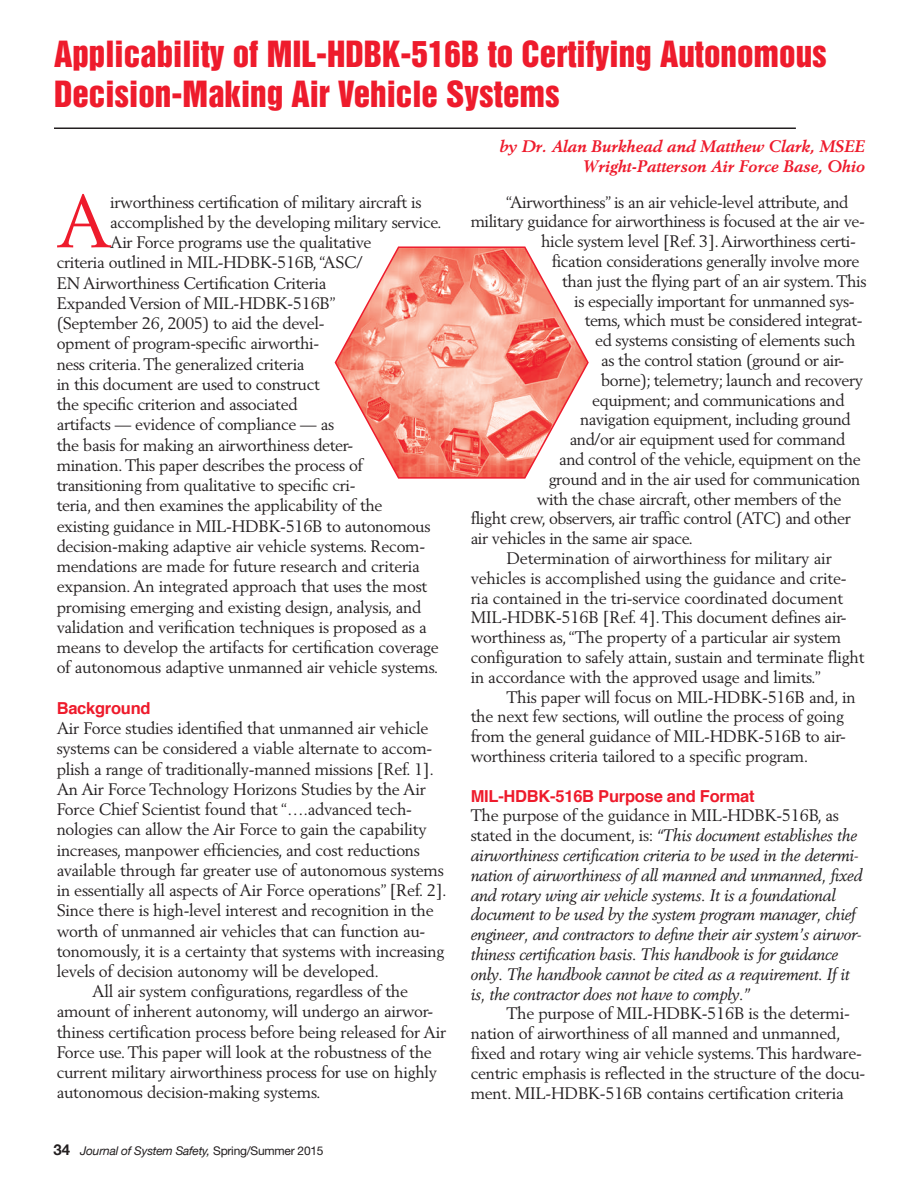
<style>
.page{position:relative;width:918px;height:1188px;background:#fff}
.page>*{position:absolute;margin:0;border:0;box-sizing:border-box;transform-origin:0 0}
.t1{font:72.3px "Berling";color:#ee1b2c}
.t2{font:33px/40.5px "Helvetica Inserat";color:#ee1b2c}
.t3{font:16.5px/19.8px "Berling";letter-spacing:-.015em;color:#231f20}
.t4{font:italic 16.5px/19.8px "Berling";letter-spacing:-.015em;color:#231f20}
.t5{font:italic 700 16.5px/19.8px "Berling";color:#ee1b2c;text-align:right}
.t6{font:700 16.5px "Helvetica";letter-spacing:-.015em;color:#ee1b2c}
.t7{font:italic 12px "Helvetica Neue";letter-spacing:-.02em;color:#231f20}
.s1{font-style:normal}
.s2{font-weight:700;font-style:normal;font-size:15px}
</style>
<div class="page">
<hr style="left:54px;top:128px;width:742px;height:1px;background:#231f20">
<svg style="left:334px;top:246px;width:255px;height:233px"></svg>
<h2 class="t2" style="left:54px;top:34px;width:774px">Applicability of MIL-HDBK-516B to Certifying Autonomous<br>Decision-Making Air Vehicle Systems</h2>
<p class="t5" style="left:499px;top:136px;width:367px">by Dr. Alan Burkhead and Matthew Clark, MSEE<br>Wright-Patterson Air Force Base, Ohio</p>
<p class="t3" style="left:506px;top:192px;width:344px">“Airworthiness” is an air vehicle-level attribute, and</p>
<p class="t3" style="left:471px;top:212px;width:396px">military guidance for airworthiness is focused at the air ve-</p>
<p class="t3" style="left:541px;top:231px;width:316px">hicle system level [Ref. 3]. Airworthiness certi-</p>
<p class="t3" style="left:552px;top:251px;width:309px">fication considerations generally involve more</p>
<p class="t3" style="left:562px;top:271px;width:306px">than just the flying part of an air system. This</p>
<p class="t3" style="left:574px;top:291px;width:282px">is especially important for unmanned sys-</p>
<p class="t3" style="left:585px;top:311px;width:280px">tems, which must be considered integrat-</p>
<p class="t3" style="left:595px;top:330px;width:262px">ed systems consisting of elements such</p>
<p class="t3" style="left:601px;top:350px;width:245px">as the control station (ground or air-</p>
<p class="t3" style="left:601px;top:370px;width:263px">borne); telemetry; launch and recovery</p>
<p class="t3" style="left:592px;top:390px;width:254px">equipment; and communications and</p>
<p class="t3" style="left:580px;top:410px;width:272px">navigation equipment, including ground</p>
<p class="t3" style="left:570px;top:429px;width:277px">and/or air equipment used for command</p>
<p class="t3" style="left:559px;top:449px;width:303px">and control of the vehicle, equipment on the</p>
<p class="t3" style="left:549px;top:469px;width:313px">ground and in the air used for communication</p>
<p class="t3" style="left:537px;top:489px;width:306px">with the chase aircraft, other members of the</p>
<p class="t3" style="left:471px;top:509px;width:382px">flight crew, observers, air traffic control (ATC) and other</p>
<p class="t3" style="left:471px;top:528px;width:224px">air vehicles in the same air space.</p>
<p class="t3" style="left:506px;top:548px;width:327px">Determination of airworthiness for military air</p>
<p class="t3" style="left:471px;top:568px;width:377px">vehicles is accomplished using the guidance and crite-</p>
<p class="t3" style="left:471px;top:588px;width:374px">ria contained in the tri-service coordinated document</p>
<p class="t3" style="left:471px;top:608px;width:378px">MIL-HDBK-516B [Ref. 4]. This document defines air-</p>
<p class="t3" style="left:471px;top:627px;width:372px">worthiness as, “The property of a particular air system</p>
<p class="t3" style="left:471px;top:647px;width:395px">configuration to safely attain, sustain and terminate flight</p>
<p class="t3" style="left:471px;top:667px;width:352px">in accordance with the approved usage and limits.”</p>
<p class="t3" style="left:506px;top:687px;width:351px">This paper will focus on MIL-HDBK-516B and, in</p>
<p class="t3" style="left:471px;top:707px;width:375px">the next few sections, will outline the process of going</p>
<p class="t3" style="left:471px;top:726px;width:377px">from the general guidance of MIL-HDBK-516B to air-</p>
<p class="t3" style="left:471px;top:746px;width:339px">worthiness criteria tailored to a specific program.</p>
<p class="t6" style="left:471px;top:783px;width:285px">MIL-HDBK-516B Purpose and Format</p>
<p class="t4" style="left:471px;top:806px;width:393px"><span class="s1">The purpose of the guidance in MIL-HDBK-516B, as stated in the document, is:</span> “This document establishes the airworthiness certification criteria to be used in the determi&shy;nation of airworthiness of all manned and unmanned, fixed and rotary wing air vehicle systems. It is a foundational document to be used by the system program manager, chief engineer, and contractors to define their air system’s airwor&shy;thiness certification basis. This handbook is for guidance only. The handbook cannot be cited as a requirement. If it is, the contractor does not have to comply.”</p>
<p class="t3" style="left:471px;top:1004px;width:396px;text-indent:36px">The purpose of MIL-HDBK-516B is the determi&shy;nation of airworthiness of all manned and unmanned, fixed and rotary wing air vehicle systems. This hardware&shy;centric emphasis is reflected in the structure of the docu&shy;ment. MIL-HDBK-516B contains certification criteria</p>
<h1 class="t1" style="left:57px;top:178px;width:56px">A</h1>
<p class="t3" style="left:110px;top:192px;width:313px">irworthiness certification of military aircraft is</p>
<p class="t3" style="left:110px;top:212px;width:333px">accomplished by the developing military service.</p>
<p class="t3" style="left:110px;top:232px;width:263px">Air Force programs use the qualitative</p>
<p class="t3" style="left:57px;top:253px;width:307px">criteria outlined in MIL-HDBK-516B, “ASC/</p>
<p class="t3" style="left:57px;top:273px;width:271px">EN Airworthiness Certification Criteria</p>
<p class="t3" style="left:57px;top:293px;width:280px">Expanded Version of MIL-HDBK-516B”</p>
<p class="t3" style="left:57px;top:313px;width:269px">(September 26, 2005) to aid the devel-</p>
<p class="t3" style="left:57px;top:333px;width:264px">opment of program-specific airworthi-</p>
<p class="t3" style="left:57px;top:354px;width:249px">ness criteria. The generalized criteria</p>
<p class="t3" style="left:57px;top:374px;width:265px">in this document are used to construct</p>
<p class="t3" style="left:57px;top:394px;width:242px">the specific criterion and associated</p>
<p class="t3" style="left:57px;top:414px;width:279px">artifacts — evidence of compliance — as</p>
<p class="t3" style="left:57px;top:435px;width:298px">the basis for making an airworthiness deter-</p>
<p class="t3" style="left:57px;top:455px;width:308px">mination. This paper describes the process of</p>
<p class="t3" style="left:57px;top:475px;width:300px">transitioning from qualitative to specific cri-</p>
<p class="t3" style="left:57px;top:495px;width:327px">teria, and then examines the applicability of the</p>
<p class="t3" style="left:57px;top:516px;width:375px">existing guidance in MIL-HDBK-516B to autonomous</p>
<p class="t3" style="left:57px;top:536px;width:370px">decision-making adaptive air vehicle systems. Recom-</p>
<p class="t3" style="left:57px;top:556px;width:365px">mendations are made for future research and criteria</p>
<p class="t3" style="left:57px;top:576px;width:372px">expansion. An integrated approach that uses the most</p>
<p class="t3" style="left:57px;top:597px;width:366px">promising emerging and existing design, analysis, and</p>
<p class="t3" style="left:57px;top:617px;width:372px">validation and verification techniques is proposed as a</p>
<p class="t3" style="left:57px;top:637px;width:384px">means to develop the artifacts for certification coverage</p>
<p class="t3" style="left:57px;top:657px;width:383px">of autonomous adaptive unmanned air vehicle systems.</p>
<p class="t6" style="left:57px;top:695px;width:96px">Background</p>
<p class="t3" style="left:57px;top:718px;width:373px">Air Force studies identified that unmanned air vehicle</p>
<p class="t3" style="left:57px;top:738px;width:377px">systems can be considered a viable alternate to accom-</p>
<p class="t3" style="left:57px;top:759px;width:379px">plish a range of traditionally-manned missions [Ref. 1].</p>
<p class="t3" style="left:57px;top:779px;width:371px">An Air Force Technology Horizons Studies by the Air</p>
<p class="t3" style="left:57px;top:799px;width:357px">Force Chief Scientist found that “….advanced tech-</p>
<p class="t3" style="left:57px;top:819px;width:372px">nologies can allow the Air Force to gain the capability</p>
<p class="t3" style="left:57px;top:840px;width:365px">increases, manpower efficiencies, and cost reductions</p>
<p class="t3" style="left:57px;top:860px;width:389px">available through far greater use of autonomous systems</p>
<p class="t3" style="left:57px;top:880px;width:392px">in essentially all aspects of Air Force operations” [Ref. 2].</p>
<p class="t3" style="left:57px;top:900px;width:378px">Since there is high-level interest and recognition in the</p>
<p class="t3" style="left:57px;top:921px;width:370px">worth of unmanned air vehicles that can function au-</p>
<p class="t3" style="left:57px;top:941px;width:389px">tonomously, it is a certainty that systems with increasing</p>
<p class="t3" style="left:57px;top:961px;width:324px">levels of decision autonomy will be developed.</p>
<p class="t3" style="left:92px;top:981px;width:317px">All air system configurations, regardless of the</p>
<p class="t3" style="left:57px;top:1002px;width:378px">amount of inherent autonomy, will undergo an airwor-</p>
<p class="t3" style="left:57px;top:1022px;width:391px">thiness certification process before being released for Air</p>
<p class="t3" style="left:57px;top:1042px;width:377px">Force use. This paper will look at the robustness of the</p>
<p class="t3" style="left:57px;top:1062px;width:382px">current military airworthiness process for use on highly</p>
<p class="t3" style="left:57px;top:1083px;width:265px">autonomous decision-making systems.</p>
<p class="t7" style="left:53px;top:1142px;width:272px"><span class="s2">34</span> Journal of System Safety, <span class="s1">Spring/Summer 2015</span></p>
</div>
